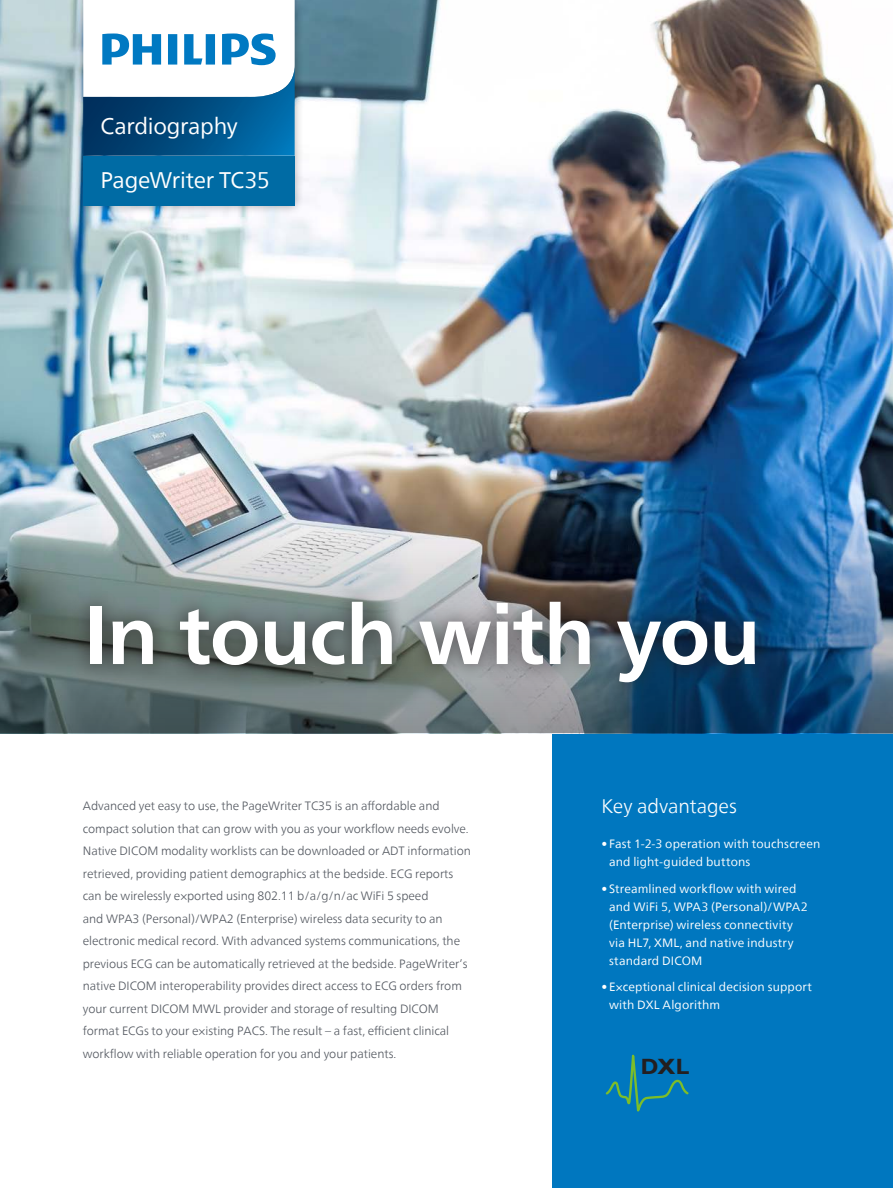
<style>
.page{position:relative;width:893px;height:1188px;background:#fff}
.page>*{position:absolute;margin:0;border:0;box-sizing:border-box;transform-origin:0 0}
.t1{font:700 82.35px "Neue Frutiger World";letter-spacing:-.02em;color:#fff}
.t2{font:22.5px "Neue Frutiger World";letter-spacing:-.015em;color:#fff}
.t3{font:700 22.05px "Gill Sans Alt One WGL";color:#231f20}
._03_Introduction{font:300 19.5px "Neue Frutiger World";letter-spacing:-.005em;color:#fff}
._01_Body_Text{font:300 12px/22.5px "Neue Frutiger World";letter-spacing:-.005em;color:#52575f}
.t4{font:12px/18px "Neue Frutiger World";letter-spacing:.015em;color:#fff}
</style>
<div class="page">
<div style="left:553px;top:668px;width:340px;height:520px;background:#0077bf"></div>
<img style="left:0;top:0;width:893px;height:470px">
<img style="left:0;top:470px;width:893px;height:263px">
<div style="left:71px;top:583px;width:703px;height:117px;background:#231f20;opacity:.75"></div>
<svg style="left:605px;top:1056px;width:84px;height:56px"></svg>
<div style="left:74px;top:0;width:230px;height:215px;background:#231f20;opacity:.35"></div>
<div style="left:81px;top:0;width:215px;height:207px;background:#231f20;opacity:.35"></div>
<div style="left:83px;top:156px;width:212px;height:49px;background:#006ba4"></div>
<svg style="left:83px;top:0;width:212px;height:156px"></svg>
<p class="t2" style="left:101px;top:109px;width:139px">Cardiography</p>
<p class="t2" style="left:101px;top:163px;width:171px">PageWriter TC35</p>
<p class="t1" style="left:83px;top:563px;width:679px">In touch with you</p>
<p class="_01_Body_Text" style="left:83px;top:795px;width:390px">Advanced yet easy to use, the PageWriter TC35 is an affordable and compact solution that can grow with you as your workflow needs evolve.<br>Native DICOM modality worklists can be downloaded or ADT information retrieved, providing patient demographics at the bedside. ECG reports can be wirelessly e×ported using 802.11 b/a/g/n/ac WiFi 5 speed<br>and WPA3 (Personal)/WPA2 (Enterprise) wireless data security to an electronic medical record. With advanced systems communications, the previous ECG can be automatically retrieved at the bedside. PageWriter’s native DICOM interoperability provides direct access to ECG orders from your current DICOM MWL provider and storage of resulting DICOM format ECGs to your e×isting PACS. The result – a fast, efficient clinical workflow with reliable operation for you and your patients.</p>
<p class="_03_Introduction" style="left:601px;top:791px;width:137px">Key advantages</p>
<p class="t4" style="left:609px;top:835px;width:213px;text-indent:-8px">• Fast 1-2-3 operation with touchscreen and light-guided buttons</p>
<p class="t4" style="left:609px;top:880px;width:200px;text-indent:-8px">• Streamlined workflow with wired and WiFi 5, WPA3 (Personal)/WPA2 (Enterprise) wireless connectivity via HL7, XML, and native industry standard DICOM</p>
<p class="t4" style="left:609px;top:978px;width:204px;text-indent:-8px">• E×ceptional clinical decision support with DXL Algorithm</p>
<p class="t3" style="left:641px;top:1051px;width:50px">DXL</p>
</div>
